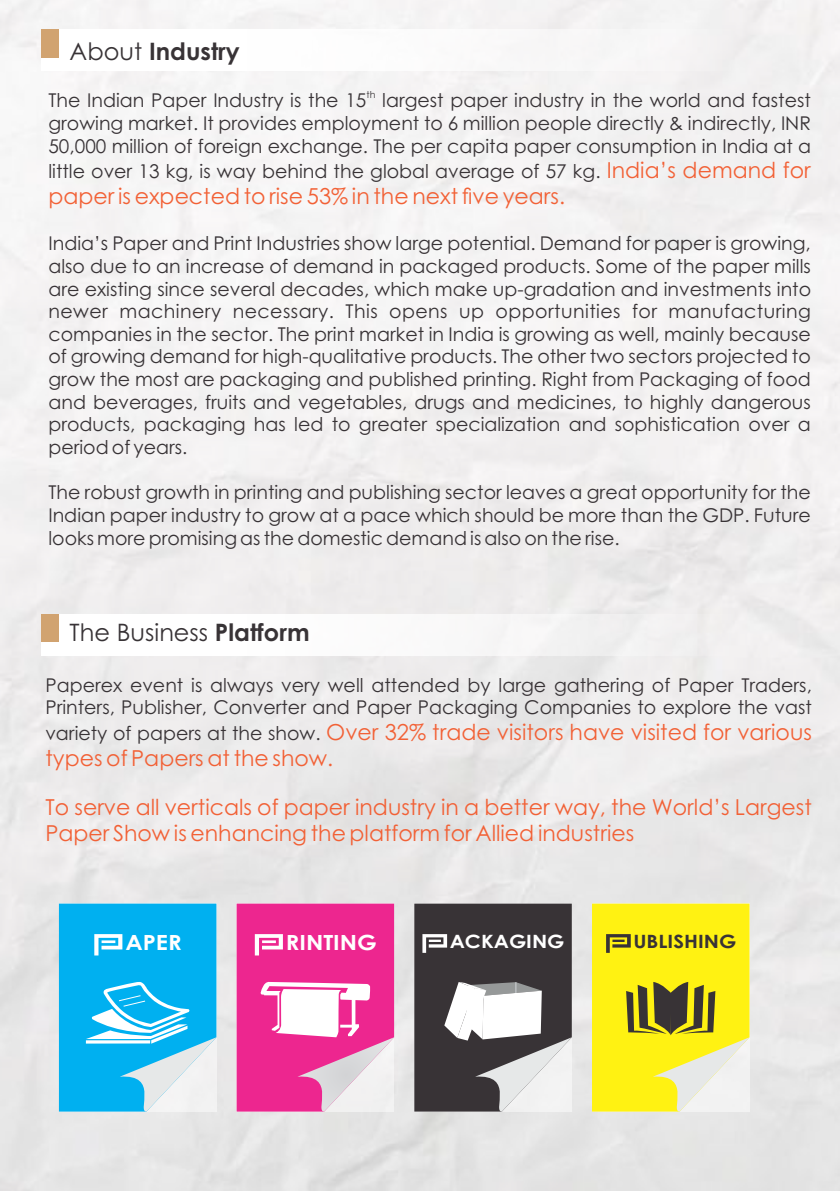
<style>
.page{position:relative;width:840px;height:1191px;background:#fff}
.page>*{position:absolute;margin:0;border:0;box-sizing:border-box;transform-origin:0 0}
.t1{font:24px "Century Gothic";color:#383336}
.t2{font:700 24px "Century Gothic";color:#383336}
.t3{font:22px/26.2px "Century Gothic";color:#f26136}
.t4{font:700 20.8px "Century Gothic";color:#fff;scale:1.12 1}
.t5{font:19px/22.6px "Century Gothic";color:#383336;text-align:justify}
.t6{font:700 18.4px "Century Gothic";color:#383336;scale:1.12 1}
.t7{font:700 18.4px "Century Gothic";color:#fff;scale:1.12 1}
.t8{font:9.6px "Century Gothic";color:#383336}
.s1{font-weight:400}
.s2{font-size:22px;color:#f26136}
.s3{font-weight:700}
.s4{font-size:19px;color:#383336}
</style>
<div class="page">
<div style="left:0;top:0;width:839px;height:1191px;background:#fff;opacity:.5"></div>
<div style="left:41px;top:614px;width:758px;height:41px;background:#fff"></div>
<div style="left:41px;top:614px;width:17px;height:28px;background:#d1a370"></div>
<div style="left:41px;top:30px;width:758px;height:41px;background:#fff"></div>
<div style="left:41px;top:30px;width:17px;height:27px;background:#d1a370"></div>
<svg style="left:414px;top:903px;width:157px;height:208px"></svg>
<svg style="left:591px;top:903px;width:158px;height:208px;background:#eadf35"></svg>
<svg style="left:236px;top:903px;width:158px;height:208px"></svg>
<svg style="left:59px;top:903px;width:157px;height:208px;background:#33bef0"></svg>
<p class="t2" style="left:70px;top:42px;width:171px"><span class="s1">About</span> Industry</p>
<p class="t8" style="left:366px;top:90px;width:11px">th</p>
<p class="t5" style="left:48px;top:91px;width:763px">The Indian Paper Industry is the 15 largest paper industry in the world and fastest growing market. It provides employment to 6 million people directly &amp; indirectly, INR 50,000 million of foreign exchange. The per capita paper consumption in India at a</p>
<p class="t5" style="left:48px;top:162px;width:763px">little over 13 kg, is way behind the global average of 57 kg. <span class="s2">India’s demand for</span></p>
<p class="t3" style="left:48px;top:185px;width:518px">paper is expected to rise 53% in the next five years.</p>
<p class="t5" style="left:48px;top:234px;width:763px">India’s Paper and Print Industries show large potential. Demand for paper is growing, also due to an increase of demand in packaged products. Some of the paper mills are existing since several decades, which make up-gradation and investments into newer machinery necessary. This opens up opportunities for manufacturing companies in the sector. The print market in India is growing as well, mainly because of growing demand for high-qualitative products. The other two sectors projected to grow the most are packaging and published printing. Right from Packaging of food and beverages, fruits and vegetables, drugs and medicines, to highly dangerous products, packaging has led to greater specialization and sophistication over a period of years.</p>
<p class="t5" style="left:48px;top:483px;width:763px">The robust growth in printing and publishing sector leaves a great opportunity for the Indian paper industry to grow at a pace which should be more than the GDP. Future looks more promising as the domestic demand is also on the rise.</p>
<p class="t1" style="left:70px;top:623px;width:241px">The Business <span class="s3">Platform</span></p>
<p class="t5" style="left:45px;top:675px;width:767px">Paperex event is always very well attended by large gathering of Paper Traders,<br>Printers, Publisher, Converter and Paper Packaging Companies to explore the vast</p>
<p class="t3" style="left:45px;top:720px;width:767px"><span class="s4">variety of papers at the show.</span> Over 32% trade visitors have visited for various types of Papers at the show.</p>
<p class="t3" style="left:45px;top:795px;width:767px">To serve all verticals of paper industry in a better way, the World’s Largest<br>Paper Show is enhancing the platform for Allied industries</p>
<p class="t4" style="left:125px;top:934px;width:52px">APER</p>
<p class="t4" style="left:286px;top:934px;width:83px">RINTING</p>
<p class="t7" style="left:449px;top:933px;width:104px">ACKAGING</p>
<p class="t6" style="left:633px;top:933px;width:93px">UBLISHING</p>
</div>
